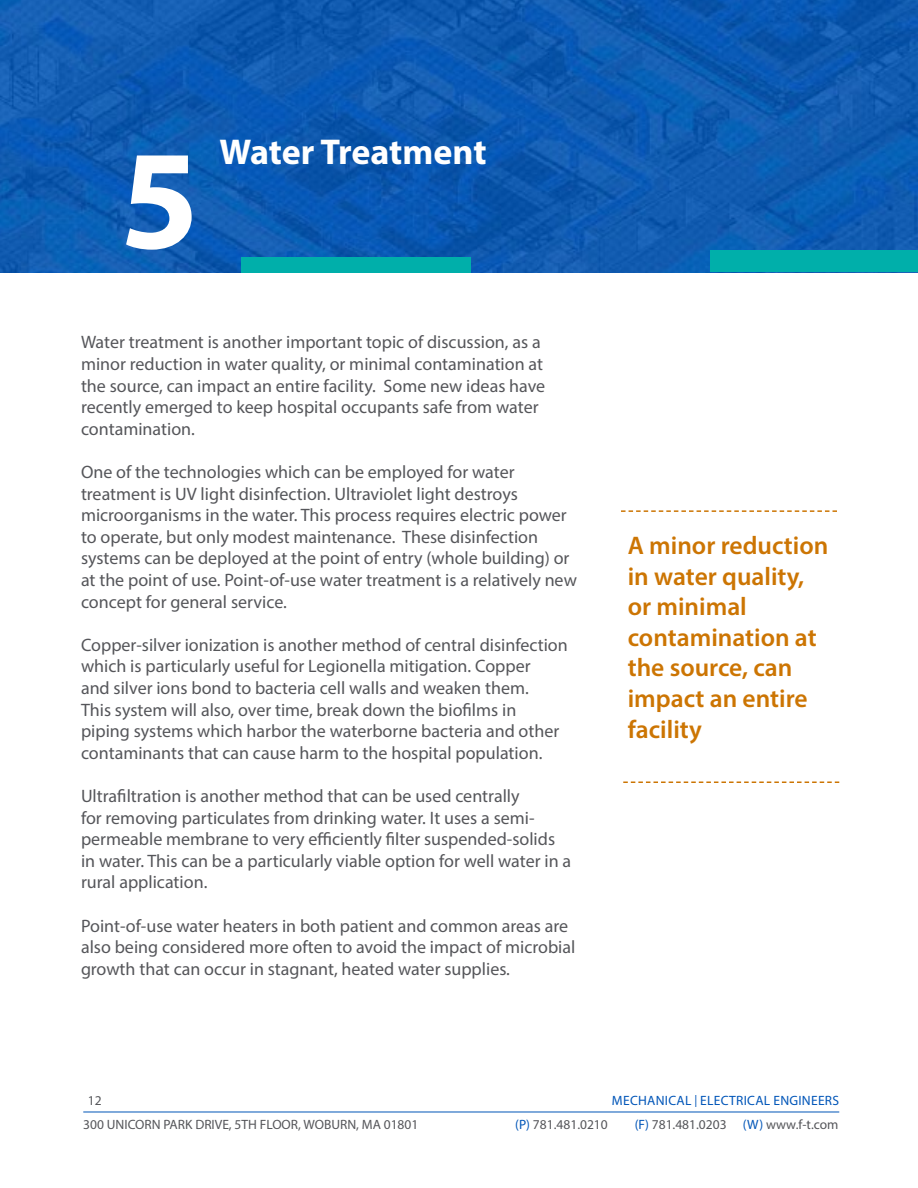
<style>
.page{position:relative;width:918px;height:1188px;background:#fff}
.page>*{position:absolute;margin:0;border:0;box-sizing:border-box;transform-origin:0 0}
.t1{font:700 142.5px "Myriad Pro";color:#fff}
.t2{font:700 36px "Myriad Pro";letter-spacing:-.005em;color:#fff}
.t3{font:600 25.5px/30.6px "Myriad Pro";color:#cc7503}
.t4{font:18px/21.6px "Myriad Pro";color:#55565a}
.t5{font:13.5px "Myriad Pro";color:#55565a}
.t6{font:13.5px "Myriad Pro";letter-spacing:.02em;color:#0055b8}
.s1{font-size:12px}
.s2{color:#0055b8}
</style>
<div class="page">
<img style="left:0;top:0;width:918px;height:272px">
<div style="left:241px;top:257px;width:229px;height:15px;background:#00afaa"></div>
<div style="left:711px;top:250px;width:207px;height:22px;background:#00afaa"></div>
<hr style="left:83px;top:1112px;width:756px;height:1px;background:#0055b8">
<svg style="left:621px;top:510px;width:216px;height:2px"></svg>
<svg style="left:623px;top:782px;width:216px;height:1px"></svg>
<h1 class="t1" style="left:120px;top:107px;width:81px">5</h1>
<h2 class="t2" style="left:220px;top:129px;width:268px">Water Treatment</h2>
<p class="t4" style="left:81px;top:331px;width:466px">Water treatment is another important topic of discussion, as a minor reduction in water quality, or minimal contamination at the source, can impact an entire facility. Some new ideas have recently emerged to keep hospital occupants safe from water contamination.</p>
<p class="t4" style="left:81px;top:461px;width:497px">One of the technologies which can be employed for water treatment is UV light disinfection. Ultraviolet light destroys microorganisms in the water. This process requires electric power to operate, but only modest maintenance. These disinfection systems can be deployed at the point of entry (whole building) or at the point of use. Point-of-use water treatment is a relatively new concept for general service.</p>
<p class="t4" style="left:81px;top:634px;width:488px">Copper-silver ionization is another method of central disinfection which is particularly useful for Legionella mitigation. Copper<br>and silver ions bond to bacteria cell walls and weaken them.<br>This system will also, over time, break down the biofilms in piping systems which harbor the waterborne bacteria and other contaminants that can cause harm to the hospital population.</p>
<p class="t4" style="left:81px;top:785px;width:492px">Ultrafiltration is another method that can be used centrally<br>for removing particulates from drinking water. It uses a semi&shy;permeable membrane to very efficiently filter suspended-solids in water. This can be a particularly viable option for well water in a rural application.</p>
<p class="t4" style="left:81px;top:914px;width:496px">Point-of-use water heaters in both patient and common areas are also being considered more often to avoid the impact of microbial growth that can occur in stagnant, heated water supplies.</p>
<h3 class="t3" style="left:628px;top:530px;width:202px">A minor reduction in water quality, or minimal contamination at the source, can impact an entire facility</h3>
<p class="t5" style="left:88px;top:1092px;width:15px">12</p>
<p class="t6" style="left:612px;top:1092px;width:229px">MECHANICAL <span class="s1">|</span> ELECTRICAL ENGINEERS</p>
<p class="t5" style="left:83px;top:1116px;width:337px">300 UNICORN PARK DRIVE, 5TH FLOOR, WOBURN, MA 01801</p>
<p class="t5" style="left:515px;top:1116px;width:94px"><span class="s2">(P)</span> 781.481.0210</p>
<p class="t5" style="left:635px;top:1116px;width:205px"><span class="s2">(F)</span> 781.481.0203 <span class="s2">(W)</span> www.f-t.com</p>
</div>
